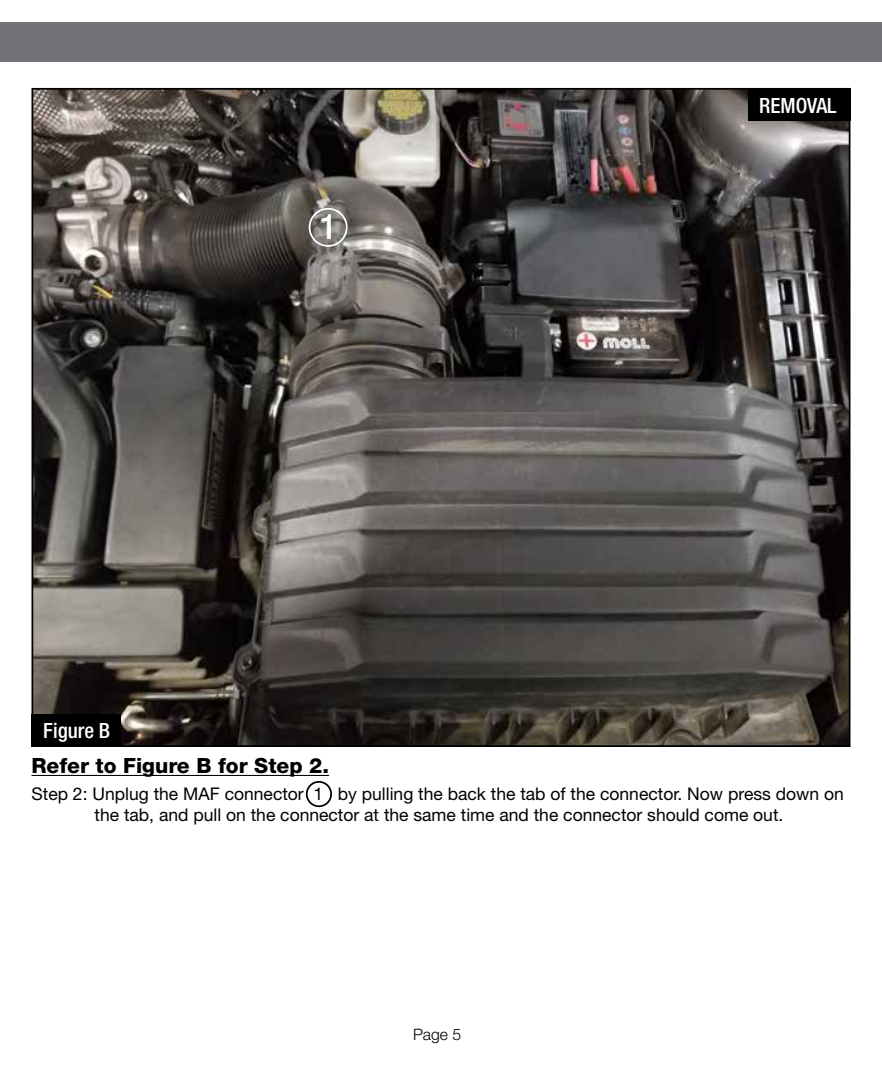
<style>
.page{position:relative;width:882px;height:1071px;background:#fff}
.page>*{position:absolute;margin:0;border:0;box-sizing:border-box;transform-origin:0 0}
.t1{font:500 condensed 35px "Helvetica Neue";color:#fff}
.t2{font:800 21px "Helvetica Neue";color:#000}
.t3{font:500 condensed 21px "Helvetica Neue";color:#fff}
.t4{font:17.5px/21px "Helvetica Neue";color:#000;text-align:center}
.t5{font:300 15.75px "Helvetica Neue";color:#000}
</style>
<div class="page">
<img style="left:35px;top:91px;width:812px;height:653px">
<div style="left:0;top:23px;width:882px;height:39px;background:#717275"></div>
<hr style="left:32px;top:775px;width:297px;height:1px;background:#000">
<div style="left:748px;top:88px;width:102px;height:33px;background:#000"></div>
<div style="left:309px;top:208px;width:39px;height:39px;border:2px solid #fff;border-radius:50%"></div>
<div style="left:306px;top:781px;width:26px;height:26px;border:2px solid #000;border-radius:50%"></div>
<div style="left:32px;top:714px;width:89px;height:33px;background:#000"></div>
<p class="t3" style="left:43px;top:718px;width:68px">Figure B</p>
<h1 class="t1" style="left:320px;top:206px;width:18px">1</h1>
<p class="t3" style="left:759px;top:93px;width:79px">REMOVAL</p>
<p class="t2" style="left:32px;top:753px;width:299px">Refer to Figure B for Step 2.</p>
<p class="t4" style="left:32px;top:783px;width:814px">Step 2: Unplug the MAF connector 1 by pulling the back the tab of the connector. Now press down on the tab, and pull on the connector at the same time and the connector should come out.</p>
<p class="t5" style="left:413px;top:1024px;width:50px">Page 5</p>
</div>
